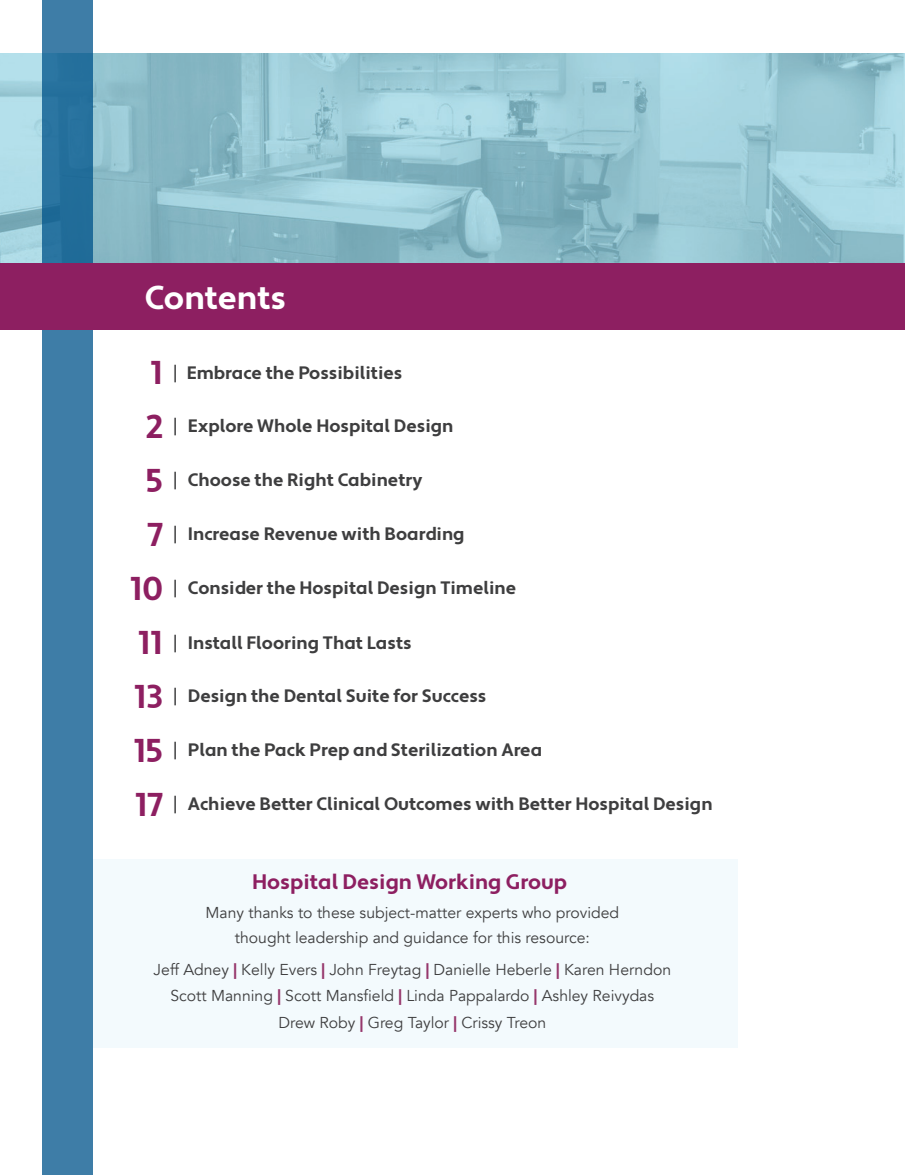
<style>
.page{position:relative;width:905px;height:1175px;background:#fff}
.page>*{position:absolute;margin:0;border:0;box-sizing:border-box;transform-origin:0 0}
.t1{font:700 33px/54px "Apertura";color:#8d1f61;text-align:right}
.t2{font:700 33px "Apertura";color:#fff}
.t3{font:700 21px "Apertura";color:#8d1f61}
.t4{font:700 18px "Apertura";color:#3e3e3f}
.t5{font:15.75px/26.2px "Avenir";color:#3e3e3f;text-align:center}
.s1{font-weight:400;font-size:19.5px}
.s2{font-weight:900;color:#95366b}
</style>
<div class="page">
<div style="left:93px;top:859px;width:644px;height:188px;background:#f3fafd"></div>
<img style="left:0;top:54px;width:904px;height:209px">
<svg style="left:42px;top:0;width:51px;height:1174px;background:#397aa5"></svg>
<div style="left:0;top:263px;width:904px;height:67px;background:#8d1f61"></div>
<hr style="left:904px;top:54px;width:1px;height:78px;background:#5dcbe9">
<hr style="left:904px;top:94px;width:1px;height:57px;background:#8d1f61">
<h1 class="t2" style="left:145px;top:277px;width:143px">Contents</h1>
<h1 class="t1" style="left:130px;top:347px;width:34px">1<br>2<br>5<br>7<br>10<br>11<br>13<br>15<br>17</h1>
<p class="t4" style="left:173px;top:362px;width:231px"><span class="s1">|</span> Embrace the Possibilities</p>
<p class="t4" style="left:173px;top:415px;width:282px"><span class="s1">|</span> Explore Whole Hospital Design</p>
<p class="t4" style="left:173px;top:469px;width:251px"><span class="s1">|</span> Choose the Right Cabinetry</p>
<p class="t4" style="left:173px;top:523px;width:293px"><span class="s1">|</span> Increase Revenue with Boarding</p>
<p class="t4" style="left:173px;top:577px;width:345px"><span class="s1">|</span> Consider the Hospital Design Timeline</p>
<p class="t4" style="left:173px;top:631px;width:240px"><span class="s1">|</span> Install Flooring That Lasts</p>
<p class="t4" style="left:173px;top:685px;width:315px"><span class="s1">|</span> Design the Dental Suite for Success</p>
<p class="t4" style="left:173px;top:739px;width:371px"><span class="s1">|</span> Plan the Pack Prep and Sterilization Area</p>
<p class="t4" style="left:173px;top:793px;width:541px"><span class="s1">|</span> Achieve Better Clinical Outcomes with Better Hospital Design</p>
<p class="t3" style="left:252px;top:869px;width:316px">Hospital Design Working Group</p>
<p class="t5" style="left:205px;top:900px;width:415px;line-height:24.8px">Many thanks to these subject-matter experts who provided thought leadership and guidance for this resource:</p>
<p class="t5" style="left:154px;top:956px;width:519px">Jeff Adney <span class="s2">|</span> Kelly Evers <span class="s2">|</span> John Freytag <span class="s2">|</span> Danielle Heberle <span class="s2">|</span> Karen Herndon<br>Scott Manning <span class="s2">|</span> Scott Mansfield <span class="s2">|</span> Linda Pappalardo <span class="s2">|</span> Ashley Reivydas<br>Drew Roby <span class="s2">|</span> Greg Taylor <span class="s2">|</span> Crissy Treon</p>
</div>
